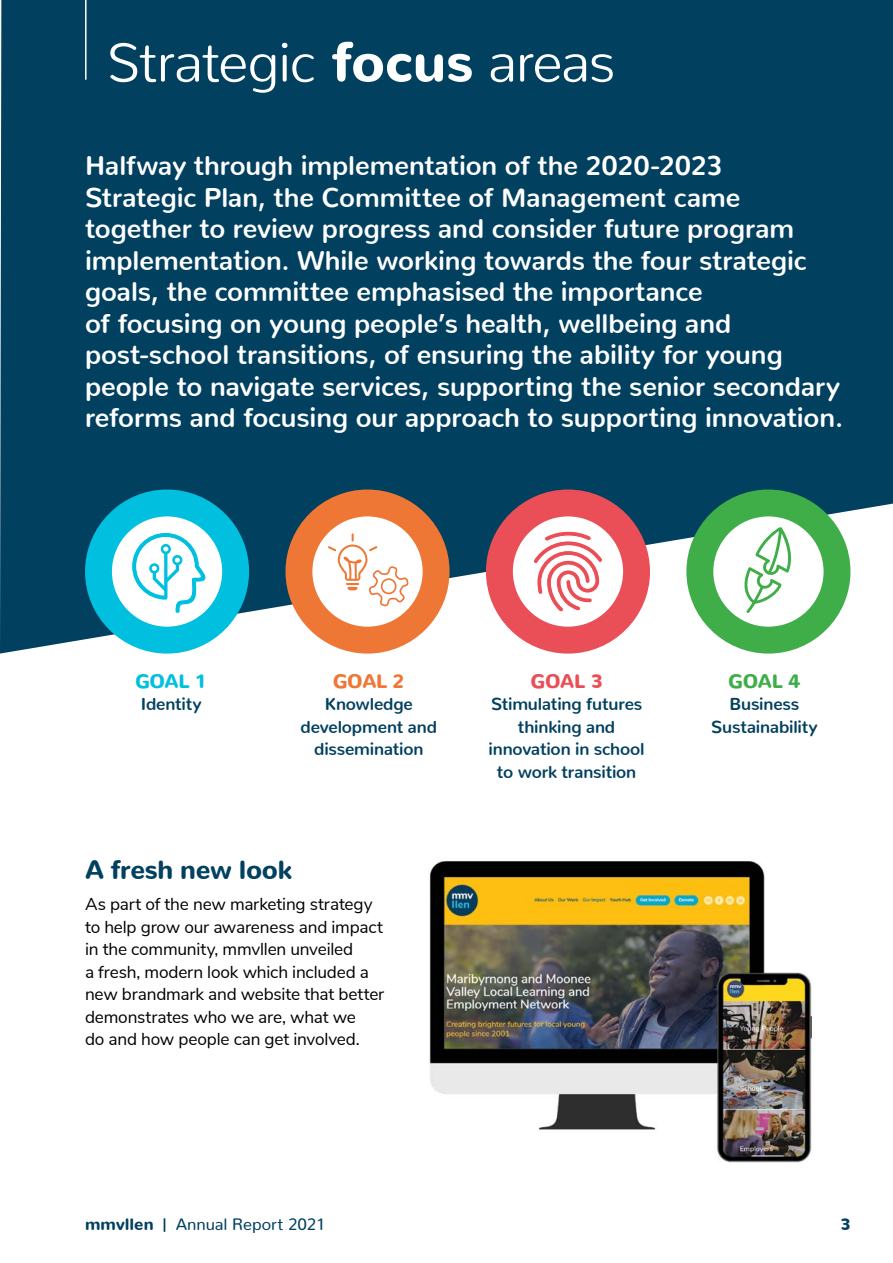
<style>
.page{position:relative;width:893px;height:1263px;background:#fff}
.page>*{position:absolute;margin:0;border:0;box-sizing:border-box;transform-origin:0 0}
.t1{font:300 55.5px "Nunito";letter-spacing:-.025em;color:#fff}
.t2{font:700 27px/31.5px "Nunito";color:#fff}
.t3{font:900 26.25px "Nunito";letter-spacing:-.01em;color:#024060}
.t4{font:900 19.5px "Nunito";color:#00bfdf}
.t5{font:900 19.5px "Nunito";color:#ee7735}
.t6{font:900 19.5px "Nunito";color:#ea4e56}
.t7{font:900 19.5px "Nunito";color:#3fae49}
.t8{font:17.25px/22.5px "Nunito Sans";letter-spacing:-.01em;color:#000}
.t9{font:700 17.25px/22.5px "Nunito";letter-spacing:-.01em;color:#024060;text-align:center}
.t10{font:16.5px "Nunito";color:#024060}
.t11{font:900 16.5px "Nunito";color:#024060}
.s1{font-weight:900}
</style>
<div class="page">
<div style="left:0;top:0;width:893px;height:654px;background:#024060"></div>
<svg style="left:500px;top:504px;width:135px;height:135px"></svg>
<div style="left:486px;top:489px;width:164px;height:165px;border:27px solid #ea4e56;border-radius:50%"></div>
<svg style="left:532px;top:530px;width:72px;height:91px"></svg>
<svg style="left:300px;top:504px;width:135px;height:135px"></svg>
<div style="left:285px;top:489px;width:165px;height:165px;border:27px solid #ee7735;border-radius:50%"></div>
<svg style="left:328px;top:533px;width:81px;height:73px"></svg>
<svg style="left:99px;top:504px;width:136px;height:135px"></svg>
<div style="left:85px;top:489px;width:164px;height:165px;border:27px solid #00bfdf;border-radius:50%"></div>
<svg style="left:131px;top:531px;width:78px;height:123px"></svg>
<svg style="left:701px;top:504px;width:135px;height:135px"></svg>
<div style="left:686px;top:489px;width:164px;height:165px;border:27px solid #3fae49;border-radius:50%"></div>
<svg style="left:740px;top:527px;width:56px;height:86px"></svg>
<hr style="left:85px;top:0;width:2px;height:80px;background:#fff">
<img style="left:429px;top:861px;width:383px;height:302px">
<h1 class="t1" style="left:106px;top:15px;width:511px">Strategic <span class="s1">focus</span> areas</h1>
<p class="t2" style="left:85px;top:147px;width:760px">Halfway through implementation of the 2020-2023<br>Strategic Plan, the Committee of Management came together to review progress and consider future program implementation. While working towards the four strategic goals, the committee emphasised the importance<br>of focusing on young people’s health, wellbeing and post-school transitions, of ensuring the ability for young people to navigate services, supporting the senior secondary reforms and focusing our approach to supporting innovation.</p>
<p class="t4" style="left:135px;top:663px;width:74px">GOAL 1</p>
<p class="t9" style="left:141px;top:691px;width:62px">Identity</p>
<p class="t5" style="left:333px;top:663px;width:74px">GOAL 2</p>
<p class="t9" style="left:301px;top:691px;width:138px">Knowledge development and dissemination</p>
<p class="t3" style="left:85px;top:845px;width:209px">A fresh new look</p>
<p class="t8" style="left:85px;top:892px;width:301px">As part of the new marketing strategy to help grow our awareness and impact in the community, mmvllen unveiled<br>a fresh, modern look which included a new brandmark and website that better demonstrates who we are, what we<br>do and how people can get involved.</p>
<p class="t6" style="left:531px;top:663px;width:74px">GOAL 3</p>
<p class="t9" style="left:488px;top:691px;width:158px">Stimulating futures thinking and innovation in school to work transition</p>
<p class="t7" style="left:728px;top:663px;width:74px">GOAL 4</p>
<p class="t9" style="left:711px;top:691px;width:108px">Business<br>Sustainability</p>
<p class="t10" style="left:85px;top:1209px;width:242px"><span class="s1">mmvllen |</span> Annual Report 2021</p>
<p class="t11" style="left:840px;top:1208px;width:12px">3</p>
</div>
